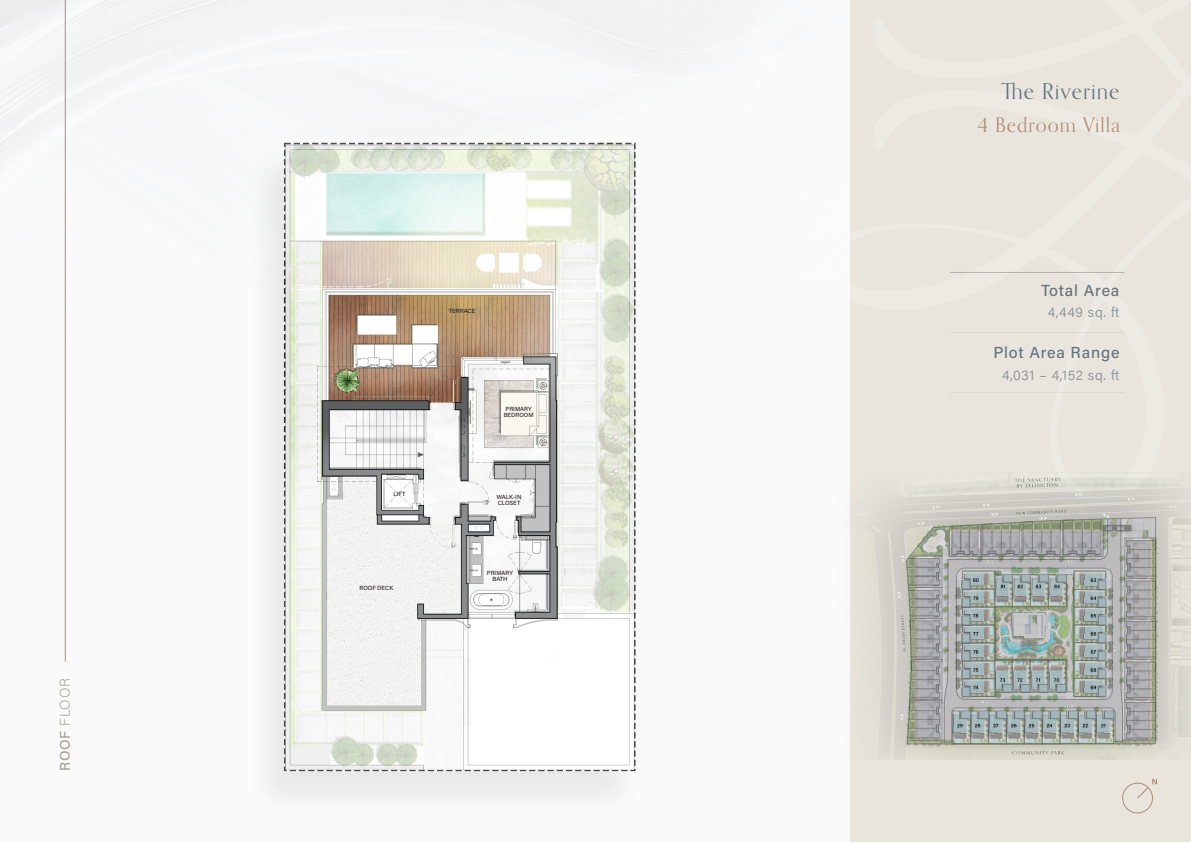
<style>
.page{position:relative;width:1191px;height:842px;background:#fff}
.page>*{position:absolute;margin:0;border:0;box-sizing:border-box;transform-origin:0 0}
.t1{font:22px "Orpheus Pro";letter-spacing:.05em;color:#657480}
.t2{font:20px "Orpheus Pro";letter-spacing:.05em;color:#ac8e75}
.t3{font:500 16px "Acumin Pro";letter-spacing:.05em;color:#657480}
.t4{font:300 14px "Acumin Pro";letter-spacing:.045em;color:#818c92}
.t5{font:200 14px "Acumin Pro";letter-spacing:.05em;color:#a29f94}
.t6{font:500 6px "Acumin Pro";color:#231f20}
.s1{font-weight:500}
</style>
<div class="page">
<div style="left:850px;top:0;width:340px;height:842px;background:#e9e5dd"></div>
<hr style="left:65px;top:0;width:1px;height:662px;background:#ac8e75">
<img style="left:92px;top:36px;width:734px;height:806px">
<img style="left:780px;top:470px;width:410px;height:290px">
<hr style="left:950px;top:332px;width:174px;height:1px;background:#657481">
<hr style="left:950px;top:272px;width:174px;height:1px;background:#657481">
<hr style="left:950px;top:392px;width:174px;height:1px;background:#657481">
<svg style="left:906px;top:516px;width:250px;height:229px;background:#b0b2ae"></svg>
<svg style="left:952px;top:710px;width:162px;height:34px;background:#9da8a5"></svg>
<svg style="left:962px;top:571px;width:144px;height:126px;background:#9ca8a3"></svg>
<svg style="left:906px;top:556px;width:36px;height:188px;background:#a2a3a0"></svg>
<svg style="left:1124px;top:538px;width:32px;height:206px;background:#a2a2a0"></svg>
<svg style="left:949px;top:519px;width:154px;height:38px;background:#9ea09c"></svg>
<div style="left:1122px;top:783px;width:30px;height:30px;border:1px solid #ac8e75;border-radius:50%"></div>
<svg style="left:1136px;top:779px;width:21px;height:20px"></svg>
<p class="t5" style="left:55px;top:771px;width:94px;rotate:-90deg"><span class="s1">ROOF</span> FLOOR</p>
<p class="t6" style="left:393px;top:489px;width:14px">LIFT</p>
<p class="t6" style="left:359px;top:584px;width:35px">ROOF DECK</p>
<p class="t6" style="left:449px;top:306px;width:28px">TERRACE</p>
<p class="t6" style="left:505px;top:405px;width:28px">PRIMARY</p>
<p class="t6" style="left:504px;top:411px;width:32px">BEDROOM</p>
<p class="t6" style="left:496px;top:492px;width:26px">WALK-IN</p>
<p class="t6" style="left:498px;top:498px;width:24px">CLOSET</p>
<p class="t6" style="left:487px;top:568px;width:28px">PRIMARY</p>
<p class="t6" style="left:492px;top:574px;width:17px">BATH</p>
<p class="t1" style="left:1001px;top:78px;width:120px">The Riverine</p>
<p class="t2" style="left:977px;top:112px;width:144px">4 Bedroom Villa</p>
<p class="t3" style="left:1041px;top:279px;width:80px">Total Area</p>
<p class="t4" style="left:1047px;top:303px;width:73px">4,449 sq. ft</p>
<p class="t3" style="left:993px;top:342px;width:128px">Plot Area Range</p>
<p class="t4" style="left:1002px;top:365px;width:119px">4,031 – 4,152 sq. ft</p>
</div>
